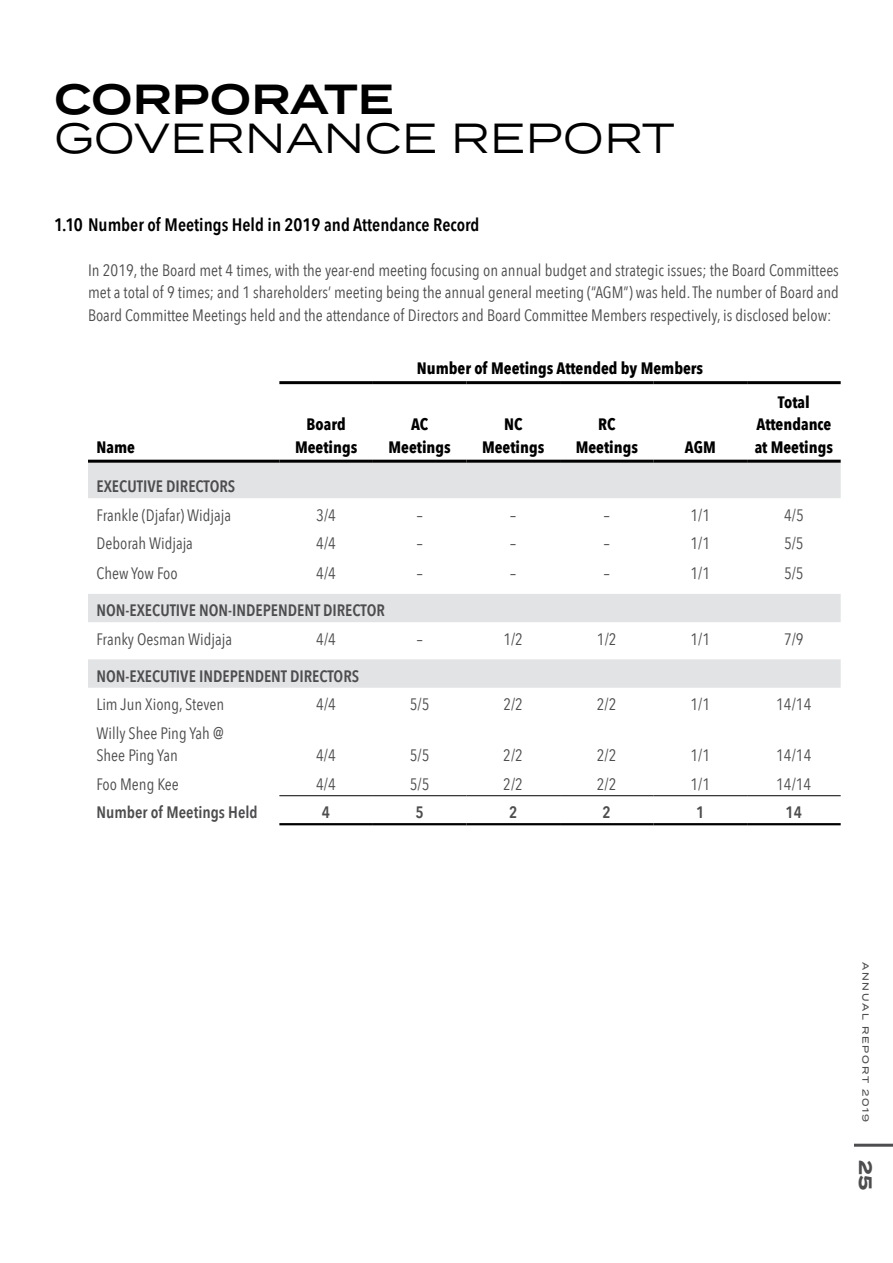
<style>
.page{position:relative;width:893px;height:1263px;background:#fff}
.page>*{position:absolute;margin:0;border:0;box-sizing:border-box;transform-origin:0 0}
.t1{font:42px "Termina";color:#000}
.t2{font:600 42px "Termina";color:#000}
.t3{font:600 18px "Avenir Next Condensed";color:#000}
.t4{font:700 18px "Termina";color:#4d4d4f}
.t5{font:16.5px/22.5px "Avenir Next Condensed";color:#4d4d4f;text-align:justify}
.t6{font:600 16.5px "Avenir Next Condensed";color:#4d4d4f}
.t7{font:700 16.5px/22.5px "Avenir Next Condensed";color:#000;text-align:center}
.t8{font:500 9px "Termina";letter-spacing:.2em;color:#4d4d4f}
</style>
<div class="page">
<hr style="left:854px;top:1144px;width:39px;height:3px;background:#4d4d4f">
<div style="left:88px;top:463px;width:753px;height:35px;background:#e2e3e4"></div>
<svg style="left:88px;top:594px;width:753px;height:203px"></svg>
<hr style="left:88px;top:460px;width:191px;height:3px;background:#000">
<hr style="left:279px;top:460px;width:94px;height:3px;background:#000">
<hr style="left:373px;top:460px;width:93px;height:3px;background:#000">
<hr style="left:466px;top:460px;width:94px;height:3px;background:#000">
<hr style="left:560px;top:460px;width:94px;height:3px;background:#000">
<hr style="left:654px;top:460px;width:93px;height:3px;background:#000">
<hr style="left:747px;top:460px;width:94px;height:3px;background:#000">
<hr style="left:279px;top:795px;width:94px;height:1px;background:#000">
<hr style="left:373px;top:795px;width:93px;height:1px;background:#000">
<hr style="left:466px;top:795px;width:94px;height:1px;background:#000">
<hr style="left:560px;top:795px;width:94px;height:1px;background:#000">
<hr style="left:654px;top:795px;width:93px;height:1px;background:#000">
<hr style="left:747px;top:795px;width:94px;height:1px;background:#000">
<hr style="left:279px;top:823px;width:94px;height:2px;background:#000">
<hr style="left:373px;top:823px;width:93px;height:2px;background:#000">
<hr style="left:466px;top:823px;width:94px;height:2px;background:#000">
<hr style="left:560px;top:823px;width:94px;height:2px;background:#000">
<hr style="left:654px;top:823px;width:93px;height:2px;background:#000">
<hr style="left:747px;top:823px;width:94px;height:2px;background:#000">
<hr style="left:279px;top:381px;width:94px;height:3px;background:#000">
<hr style="left:373px;top:381px;width:93px;height:3px;background:#000">
<hr style="left:466px;top:381px;width:94px;height:3px;background:#000">
<hr style="left:560px;top:381px;width:94px;height:3px;background:#000">
<hr style="left:654px;top:381px;width:93px;height:3px;background:#000">
<hr style="left:747px;top:381px;width:94px;height:3px;background:#000">
<h1 class="t2" style="left:54px;top:69px;width:341px">CORPORATE</h1>
<h1 class="t1" style="left:54px;top:108px;width:622px">GOVERNANCE REPORT</h1>
<p class="t3" style="left:54px;top:209px;width:427px">1.10 Number of Meetings Held in 2019 and Attendance Record</p>
<p class="t5" style="left:88px;top:258px;width:752px">In 2019, the Board met 4 times, with the year-end meeting focusing on annual budget and strategic issues; the Board Committees met a total of 9 times; and 1 shareholders’ meeting being the annual general meeting (“AGM”) was held. The number of Board and Board Committee Meetings held and the attendance of Directors and Board Committee Members respectively, is disclosed below:</p>
<p class="t7" style="left:417px;top:357px;width:288px">Number of Meetings Attended by Members</p>
<p class="t7" style="left:97px;top:435px;width:40px">Name</p>
<p class="t7" style="left:295px;top:413px;width:64px">Board<br>Meetings</p>
<p class="t7" style="left:389px;top:413px;width:64px">AC<br>Meetings</p>
<p class="t7" style="left:482px;top:413px;width:64px">NC<br>Meetings</p>
<p class="t7" style="left:576px;top:413px;width:64px">RC<br>Meetings</p>
<p class="t7" style="left:685px;top:435px;width:32px">AGM</p>
<p class="t7" style="left:755px;top:390px;width:80px">Total<br>Attendance at Meetings</p>
<p class="t6" style="left:97px;top:472px;width:140px">EXECUTIVE DIRECTORS</p>
<p class="t5" style="left:97px;top:503px;width:136px">Frankle (Djafar) Widjaja</p>
<p class="t5" style="left:316px;top:503px;width:21px">3/4</p>
<p class="t5" style="left:417px;top:503px;width:7px">–</p>
<p class="t5" style="left:510px;top:503px;width:7px">–</p>
<p class="t5" style="left:604px;top:503px;width:7px">–</p>
<p class="t5" style="left:690px;top:503px;width:21px">1/1</p>
<p class="t5" style="left:784px;top:503px;width:21px">4/5</p>
<p class="t5" style="left:97px;top:531px;width:98px">Deborah Widjaja</p>
<p class="t5" style="left:316px;top:531px;width:21px">4/4</p>
<p class="t5" style="left:417px;top:531px;width:7px">–</p>
<p class="t5" style="left:510px;top:531px;width:7px">–</p>
<p class="t5" style="left:604px;top:531px;width:7px">–</p>
<p class="t5" style="left:690px;top:531px;width:21px">1/1</p>
<p class="t5" style="left:784px;top:531px;width:21px">5/5</p>
<p class="t5" style="left:96px;top:561px;width:83px">Chew Yow Foo</p>
<p class="t5" style="left:316px;top:561px;width:21px">4/4</p>
<p class="t5" style="left:417px;top:561px;width:7px">–</p>
<p class="t5" style="left:510px;top:561px;width:7px">–</p>
<p class="t5" style="left:604px;top:561px;width:7px">–</p>
<p class="t5" style="left:690px;top:561px;width:21px">1/1</p>
<p class="t5" style="left:784px;top:561px;width:21px">5/5</p>
<p class="t6" style="left:96px;top:596px;width:290px">NON-EXECUTIVE NON-INDEPENDENT DIRECTOR</p>
<p class="t5" style="left:96px;top:627px;width:137px">Franky Oesman Widjaja</p>
<p class="t5" style="left:316px;top:627px;width:21px">4/4</p>
<p class="t5" style="left:417px;top:627px;width:7px">–</p>
<p class="t5" style="left:503px;top:627px;width:21px">1/2</p>
<p class="t5" style="left:597px;top:627px;width:21px">1/2</p>
<p class="t5" style="left:690px;top:627px;width:21px">1/1</p>
<p class="t5" style="left:784px;top:627px;width:21px">7/9</p>
<p class="t6" style="left:96px;top:662px;width:264px">NON-EXECUTIVE INDEPENDENT DIRECTORS</p>
<p class="t5" style="left:96px;top:692px;width:129px">Lim Jun Xiong, Steven</p>
<p class="t5" style="left:316px;top:692px;width:21px">4/4</p>
<p class="t5" style="left:410px;top:692px;width:21px">5/5</p>
<p class="t5" style="left:503px;top:692px;width:21px">2/2</p>
<p class="t5" style="left:597px;top:692px;width:21px">2/2</p>
<p class="t5" style="left:690px;top:692px;width:21px">1/1</p>
<p class="t5" style="left:776px;top:692px;width:37px">14/14</p>
<p class="t5" style="left:96px;top:721px;width:129px">Willy Shee Ping Yah @<br>Shee Ping Yan</p>
<p class="t5" style="left:316px;top:743px;width:21px">4/4</p>
<p class="t5" style="left:410px;top:743px;width:21px">5/5</p>
<p class="t5" style="left:503px;top:743px;width:21px">2/2</p>
<p class="t5" style="left:597px;top:743px;width:21px">2/2</p>
<p class="t5" style="left:690px;top:743px;width:21px">1/1</p>
<p class="t5" style="left:776px;top:743px;width:37px">14/14</p>
<p class="t5" style="left:96px;top:772px;width:84px">Foo Meng Kee</p>
<p class="t5" style="left:316px;top:772px;width:21px">4/4</p>
<p class="t5" style="left:410px;top:772px;width:21px">5/5</p>
<p class="t5" style="left:503px;top:772px;width:21px">2/2</p>
<p class="t5" style="left:597px;top:772px;width:21px">2/2</p>
<p class="t5" style="left:690px;top:772px;width:21px">1/1</p>
<p class="t5" style="left:776px;top:772px;width:37px">14/14</p>
<p class="t6" style="left:96px;top:798px;width:163px">Number of Meetings Held</p>
<p class="t6" style="left:322px;top:798px;width:10px">4</p>
<p class="t6" style="left:415px;top:798px;width:10px">5</p>
<p class="t6" style="left:509px;top:798px;width:10px">2</p>
<p class="t6" style="left:603px;top:798px;width:10px">2</p>
<p class="t6" style="left:696px;top:798px;width:10px">1</p>
<p class="t6" style="left:785px;top:798px;width:18px">14</p>
<p class="t8" style="left:872px;top:961px;width:162px;rotate:90deg">ANNUAL REPORT 2019</p>
<p class="t4" style="left:879px;top:1160px;width:32px;rotate:90deg">25</p>
</div>
